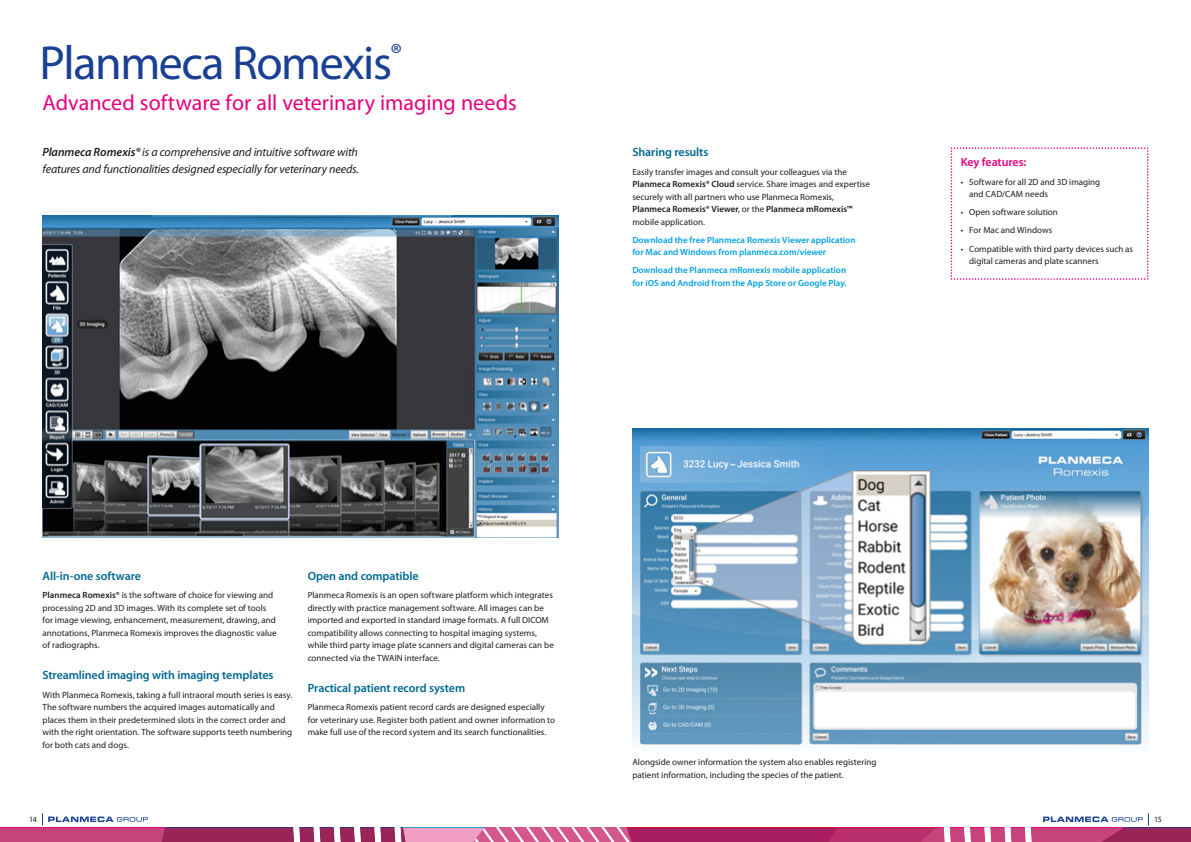
<style>
.page{position:relative;width:1191px;height:842px;background:#fff}
.page>*{position:absolute;margin:0;border:0;box-sizing:border-box;transform-origin:0 0}
.t1{font:48px "Myriad Pro";letter-spacing:-.03em;color:#194093}
.t2{font:22px "Myriad Pro";color:#e6007e}
.t3{font:italic 12px/17px "Myriad Pro";letter-spacing:-.01em;color:#1d1d1b}
.t4{font:600 12px "Myriad Pro";letter-spacing:-.01em;color:#006891}
.t5{font:600 12px "Myriad Pro";letter-spacing:-.01em;color:#e6007e}
.t6{font:9px/12.5px "Myriad Pro";color:#1d1d1b}
.t7{font:600 9px/12.5px "Myriad Pro";letter-spacing:.005em;color:#009fe3}
.t8{font:8px "Myriad Pro";color:#1d1d1b}
.s1{font-weight:600}
</style>
<div class="page">
<img style="left:632px;top:429px;width:516px;height:320px">
<img style="left:43px;top:215px;width:515px;height:323px">
<svg style="left:0;top:813px;width:1191px;height:29px"></svg>
<svg style="left:950px;top:147px;width:198px;height:133px"></svg>
<h1 class="t1" style="left:39px;top:44px;width:364px">Planmeca Romexis<sup>®</sup></h1>
<h2 class="t2" style="left:43px;top:94px;width:476px">Advanced software for all veterinary imaging needs</h2>
<h3 class="t3" style="left:43px;top:145px;width:318px"><span class="s1">Planmeca Romexis®</span> is a comprehensive and intuitive software with features and functionalities designed especially for veterinary needs.</h3>
<h3 class="t4" style="left:632px;top:148px;width:78px">Sharing results</h3>
<p class="t6" style="left:632px;top:166px;width:239px">Easily transfer images and consult your colleagues via the <span class="s1">Planmeca Romexis® Cloud</span> service. Share images and expertise securely with all partners who use Planmeca Romexis, <span class="s1">Planmeca Romexis® Viewer</span>, or the <span class="s1">Planmeca mRomexis™ </span>mobile application.</p>
<p class="t7" style="left:632px;top:234px;width:225px">Download the free Planmeca Romexis Viewer application for Mac and Windows from planmeca.com/viewer</p>
<p class="t7" style="left:632px;top:265px;width:216px">Download the Planmeca mRomexis mobile application for iOS and Android from the App Store or Google Play.</p>
<h3 class="t5" style="left:960px;top:158px;width:67px">Key features:</h3>
<p class="t6" style="left:969px;top:176px;width:133px;text-indent:-9px">• Software for all 2D and 3D imaging and CAD/ CAM needs</p>
<p class="t6" style="left:960px;top:207px;width:99px">• Open software solution</p>
<p class="t6" style="left:960px;top:225px;width:93px">• For Mac and Windows</p>
<p class="t6" style="left:969px;top:243px;width:165px;text-indent:-9px">• Compatible with third party devices such as digital cameras and plate scanners</p>
<h3 class="t4" style="left:43px;top:572px;width:100px">All-in-one software</h3>
<p class="t6" style="left:43px;top:590px;width:236px"><span class="s1">Planmeca Romexis®</span> is the software of choice for viewing and processing 2D and 3D images. With its complete set of tools for image viewing, enhancement, measurement, drawing, and annotations, Planmeca Romexis improves the diagnostic value of radiographs.</p>
<h3 class="t4" style="left:43px;top:671px;width:232px">Streamlined imaging with imaging templates</h3>
<p class="t6" style="left:43px;top:689px;width:251px">With Planmeca Romexis, taking a full intraoral mouth series is easy.<br>The software numbers the acquired images automatically and places them in their predetermined slots in the correct order and with the right orientation. The software supports teeth numbering for both cats and dogs.</p>
<h3 class="t4" style="left:308px;top:572px;width:113px">Open and compatible</h3>
<p class="t6" style="left:308px;top:590px;width:248px">Planmeca Romexis is an open software platform which integrates directly with practice management software. All images can be imported and exported in standard image formats. A full DICOM compatibility allows connecting to hospital imaging systems, while third party image plate scanners and digital cameras can be connected via the TWAIN interface.</p>
<h3 class="t4" style="left:308px;top:683px;width:159px">Practical patient record system</h3>
<p class="t6" style="left:308px;top:701px;width:249px">Planmeca Romexis patient record cards are designed especially for veterinary use. Register both patient and owner information to make full use of the record system and its search functionalities.</p>
<p class="t6" style="left:632px;top:757px;width:246px">Alongside owner information the system also enables registering patient information, including the species of the patient.</p>
<p class="t8" style="left:29px;top:816px;width:9px">14</p>
<p class="t8" style="left:1154px;top:816px;width:9px">15</p>
</div>
